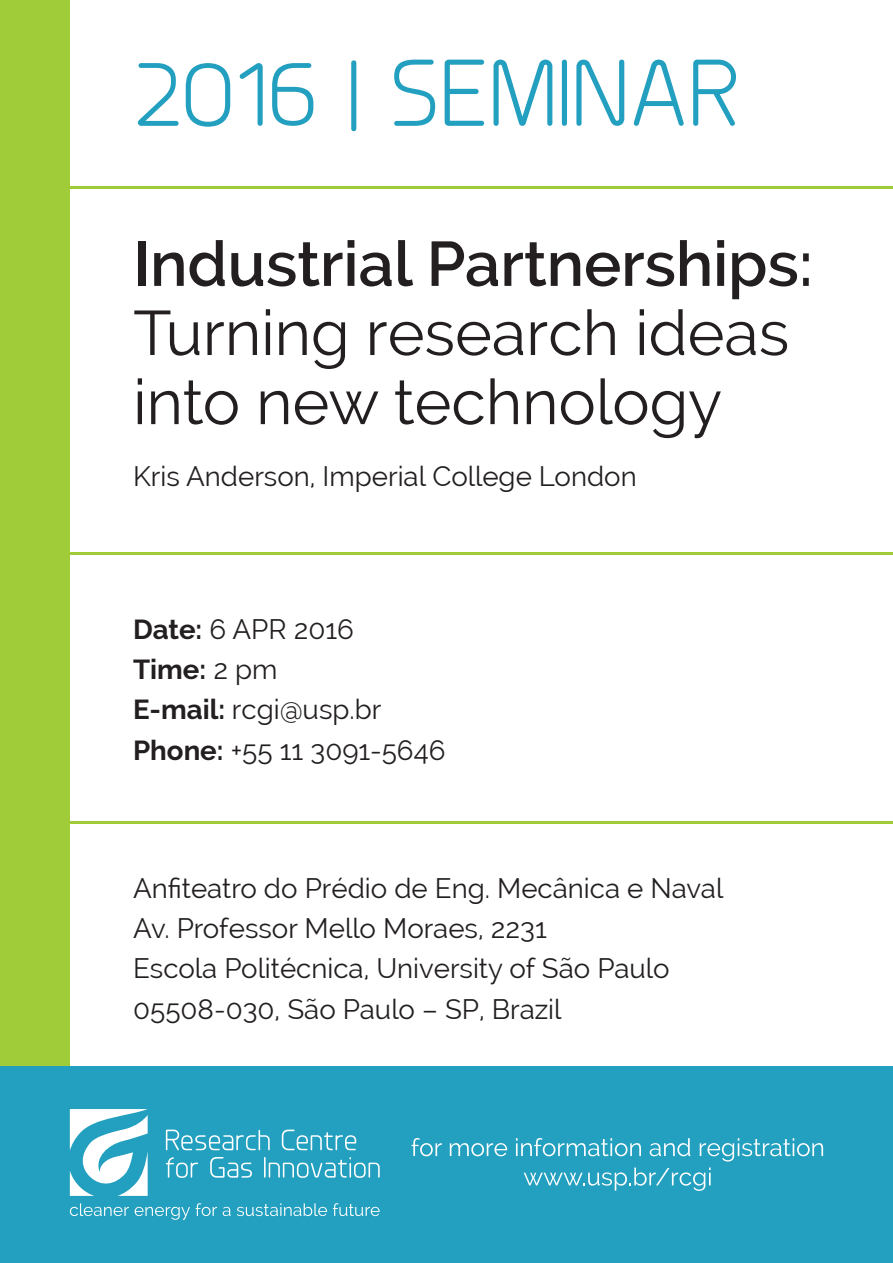
<style>
.page{position:relative;width:893px;height:1263px;background:#fff}
.page>*{position:absolute;margin:0;border:0;box-sizing:border-box;transform-origin:0 0}
.t1{font:94.65px "Planer";color:#239fbf}
.t2{font:62.7px/69.2px "Raleway";color:#231f20}
.t3{font:600 62.7px "Raleway";color:#231f20}
.t4{font:27.6px/40.3px "Raleway";color:#231f20}
.s1{font-weight:700}
</style>
<div class="page">
<div style="left:0;top:0;width:70px;height:1263px;background:#a1cc3a"></div>
<div style="left:0;top:1066px;width:893px;height:197px;background:#239fbf"></div>
<svg style="left:70px;top:1109px;width:78px;height:87px"></svg>
<svg style="left:166px;top:1129px;width:104px;height:21px"></svg>
<svg style="left:282px;top:1129px;width:74px;height:21px"></svg>
<svg style="left:166px;top:1157px;width:32px;height:21px"></svg>
<svg style="left:210px;top:1157px;width:42px;height:20px"></svg>
<svg style="left:264px;top:1157px;width:116px;height:21px"></svg>
<svg style="left:70px;top:1203px;width:59px;height:13px"></svg>
<svg style="left:135px;top:1207px;width:55px;height:13px"></svg>
<svg style="left:196px;top:1203px;width:21px;height:13px"></svg>
<svg style="left:223px;top:1207px;width:8px;height:9px"></svg>
<svg style="left:237px;top:1203px;width:90px;height:13px"></svg>
<svg style="left:333px;top:1203px;width:47px;height:13px"></svg>
<svg style="left:412px;top:1138px;width:30px;height:18px"></svg>
<svg style="left:450px;top:1143px;width:57px;height:13px"></svg>
<svg style="left:516px;top:1138px;width:125px;height:18px"></svg>
<svg style="left:650px;top:1138px;width:40px;height:18px"></svg>
<svg style="left:700px;top:1138px;width:123px;height:23px"></svg>
<svg style="left:524px;top:1167px;width:187px;height:24px"></svg>
<hr style="left:0;top:187px;width:893px;height:2px;background:#a1cc3a">
<hr style="left:0;top:553px;width:893px;height:2px;background:#a1cc3a">
<hr style="left:0;top:821px;width:893px;height:2px;background:#a1cc3a">
<h1 class="t1" style="left:133px;top:38px;width:609px">2016 | SEMINAR</h1>
<h2 class="t3" style="left:133px;top:228px;width:681px">Industrial Partnerships:</h2>
<h2 class="t2" style="left:133px;top:298px;width:658px">Turning research ideas into new technology</h2>
<p class="t4" style="left:133px;top:456px;width:505px">Kris Anderson, Imperial College London</p>
<p class="t4" style="left:133px;top:609px;width:314px"><span class="s1">Date:</span> 6 APR 2016<br><span class="s1">Time:</span> 2 pm<br><span class="s1">E-mail:</span> rcgi@usp.br<br><span class="s1">Phone:</span> +55 11 3091-5646</p>
<p class="t4" style="left:133px;top:868px;width:592px">Anfiteatro do Prédio de Eng. Mecânica e Naval Av. Professor Mello Moraes, 2231<br>Escola Politécnica, University of São Paulo 05508-030, São Paulo – SP, Brazil</p>
</div>
